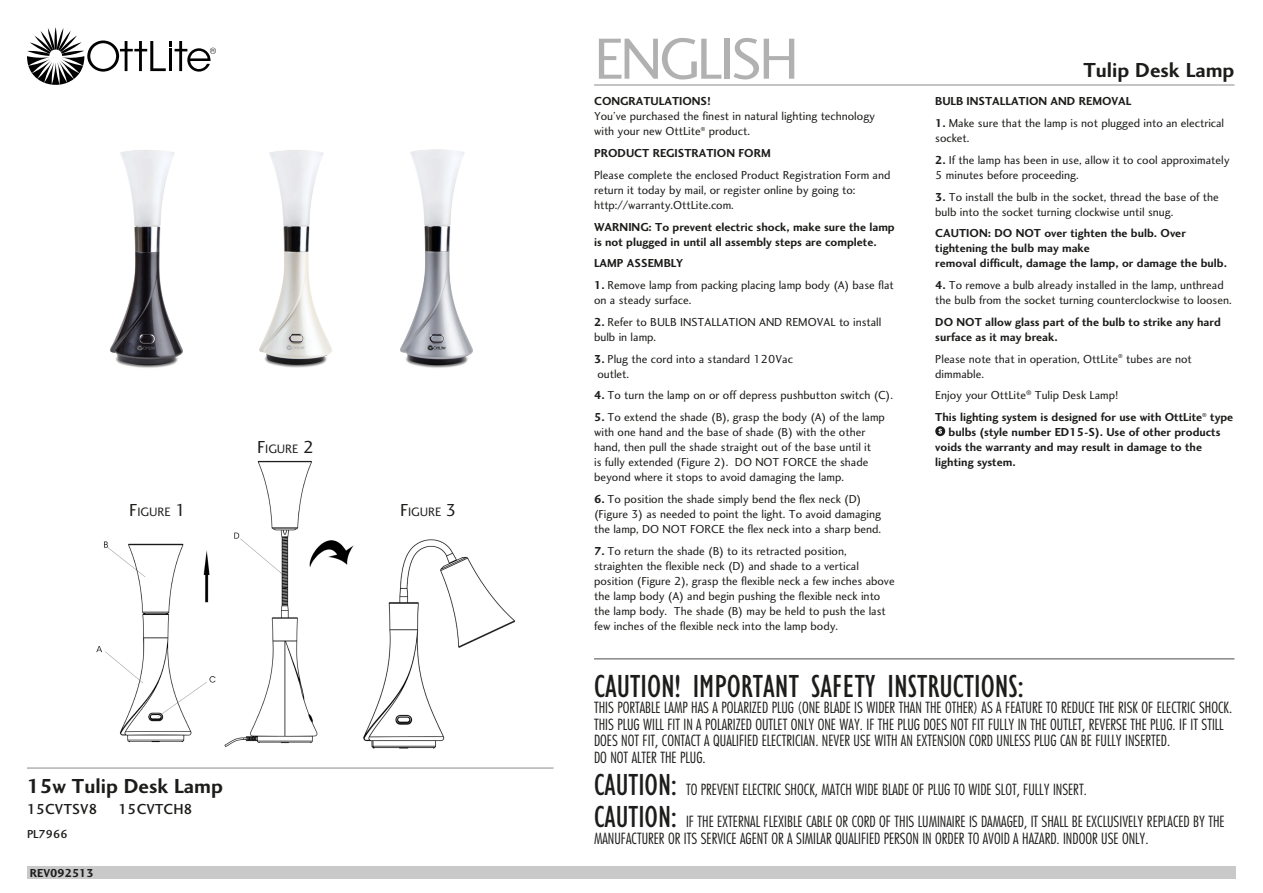
<style>
.page{position:relative;width:1263px;height:893px;background:#fff}
.page>*{position:absolute;margin:0;border:0;box-sizing:border-box;transform-origin:0 0}
.t1{font:60px "Charlotte Sans Book Plain";letter-spacing:-.05em;color:#b1b1b2}
.t2{font:condensed 33px "Gill Sans";color:#1c1c1a}
.t3{font:21px "Charlotte Sans Bold Plain";color:#1c1c1a}
.t4{font:300 condensed 15px/16.5px "Futura";color:#1c1c1a}
.t5{font:15px "Charlotte Sans Medium Plain";color:#1c1c1a}
.t6{font:12.6px "Charlotte Sans Book Plain";color:#1c1c1a}
.t7{font:12px/15px "Charlotte Sans Book Plain";color:#1c1c1a}
.t8{font:12px/15px "Charlotte Sans Bold Plain";color:#1c1c1a}
.t9{font:12px "Charlotte Sans Medium Plain";color:#1c1c1a}
.s1{font-size:18px}
.s2{font-family:"Charlotte Sans Bold Plain"}
.s3{font-family:"Gill Sans";font-weight:400;font-size:31.5px}
</style>
<div class="page">
<hr style="left:27px;top:767px;width:527px;height:2px;background:#b1b1b2">
<hr style="left:594px;top:84px;width:640px;height:2px;background:#b1b1b2">
<svg style="left:27px;top:27px;width:189px;height:58px"></svg>
<div style="left:27px;top:866px;width:1209px;height:12px;background:#c9c9ca"></div>
<svg style="left:935px;top:426px;width:10px;height:10px"></svg>
<svg style="left:938px;top:429px;width:4px;height:5px"></svg>
<hr style="left:594px;top:658px;width:640px;height:2px;background:#878788">
<img style="left:110px;top:150px;width:73px;height:218px">
<img style="left:259px;top:150px;width:73px;height:218px">
<img style="left:400px;top:149px;width:73px;height:219px">
<img style="left:96px;top:541px;width:120px;height:202px">
<img style="left:224px;top:460px;width:130px;height:287px">
<img style="left:363px;top:539px;width:153px;height:210px">
<p class="t6" style="left:129px;top:504px;width:58px"><span class="s1">F</span>IGURE <span class="s1">1</span></p>
<p class="t6" style="left:257px;top:441px;width:58px"><span class="s1">F</span>IGURE <span class="s1">2</span></p>
<p class="t6" style="left:400px;top:504px;width:58px"><span class="s1">F</span>IGURE <span class="s1">3</span></p>
<p class="t3" style="left:27px;top:774px;width:197px">15w Tulip Desk Lamp</p>
<p class="t5" style="left:27px;top:800px;width:72px">15CVTSV8</p>
<p class="t5" style="left:118px;top:800px;width:76px">15CVTCH8</p>
<p class="t9" style="left:27px;top:827px;width:42px">PL7966</p>
<p class="t8" style="left:30px;top:865px;width:66px">REV092513</p>
<p class="t1" style="left:594px;top:23px;width:207px">ENGLISH</p>
<p class="t7" style="left:594px;top:94px;width:282px"><span class="s2">CONGRATULATIONS!<br></span>You’ve purchased the finest in natural lighting technology with your new OttLite<sup>®</sup> product.</p>
<p class="t8" style="left:594px;top:145px;width:178px">PRODUCT REGISTRATION FORM</p>
<p class="t7" style="left:594px;top:167px;width:298px">Please complete the enclosed Product Registration Form and return it today by mail, or register online by going to: http://warranty.OttLite.com.</p>
<p class="t8" style="left:594px;top:219px;width:302px">WARNING: To prevent electric shock, make sure the lamp is not plugged in until all assembly steps are complete.</p>
<p class="t8" style="left:594px;top:256px;width:91px">LAMP ASSEMBLY</p>
<p class="t7" style="left:594px;top:277px;width:301px"><span class="s2">1.</span> Remove lamp from packing placing lamp body (A) base flat on a steady surface.</p>
<p class="t7" style="left:594px;top:314px;width:289px"><span class="s2">2.</span> Refer to BULB INSTALLATION AND REMOVAL to install bulb in lamp.</p>
<p class="t7" style="left:594px;top:351px;width:200px"><span class="s2">3.</span> Plug the cord into a standard 120Vac outlet.</p>
<p class="t7" style="left:594px;top:388px;width:300px"><span class="s2">4.</span> To turn the lamp on or off depress pushbutton switch (C).</p>
<p class="t7" style="left:594px;top:409px;width:292px"><span class="s2">5.</span> To extend the shade (B), grasp the body (A) of the lamp with one hand and the base of shade (B) with the other hand, then pull the shade straight out of the base until it<br>is fully extended (Figure 2). DO NOT FORCE the shade beyond where it stops to avoid damaging the lamp.</p>
<p class="t7" style="left:594px;top:491px;width:288px"><span class="s2">6.</span> To position the shade simply bend the flex neck (D) (Figure 3) as needed to point the light. To avoid damaging the lamp, DO NOT FORCE the flex neck into a sharp bend.</p>
<p class="t7" style="left:594px;top:543px;width:302px"><span class="s2">7.</span> To return the shade (B) to its retracted position, straighten the flexible neck (D) and shade to a vertical position (Figure 2), grasp the flexible neck a few inches above the lamp body (A) and begin pushing the flexible neck into the lamp body. The shade (B) may be held to push the last few inches of the flexible neck into the lamp body.</p>
<p class="t3" style="left:1083px;top:57px;width:153px">Tulip Desk Lamp</p>
<p class="t8" style="left:935px;top:94px;width:198px">BULB INSTALLATION AND REMOVAL</p>
<p class="t7" style="left:935px;top:115px;width:290px"><span class="s2">1.</span> Make sure that the lamp is not plugged into an electrical socket.</p>
<p class="t7" style="left:935px;top:152px;width:296px"><span class="s2">2.</span> If the lamp has been in use, allow it to cool approximately<br>5 minutes before proceeding.</p>
<p class="t7" style="left:935px;top:189px;width:285px"><span class="s2">3.</span> To install the bulb in the socket, thread the base of the bulb into the socket turning clockwise until snug.</p>
<p class="t8" style="left:935px;top:226px;width:293px">CAUTION: DO NOT over tighten the bulb. Over tightening the bulb may make<br>removal difficult, damage the lamp, or damage the bulb.</p>
<p class="t7" style="left:935px;top:277px;width:298px"><span class="s2">4.</span> To remove a bulb already installed in the lamp, unthread the bulb from the socket turning counterclockwise to loosen.</p>
<p class="t8" style="left:935px;top:314px;width:287px">DO NOT allow glass part of the bulb to strike any hard surface as it may break.</p>
<p class="t7" style="left:935px;top:351px;width:258px">Please note that in operation, OttLite<sup>®</sup> tubes are not dimmable.</p>
<p class="t7" style="left:935px;top:388px;width:185px">Enjoy your OttLite<sup>®</sup> Tulip Desk Lamp!</p>
<p class="t8" style="left:935px;top:409px;width:299px">This lighting system is designed for use with OttLite<sup>®</sup> type</p>
<p class="t8" style="left:948px;top:424px;width:273px">bulbs (style number ED15-S). Use of other products</p>
<p class="t8" style="left:935px;top:439px;width:268px">voids the warranty and may result in damage to the</p>
<p class="t8" style="left:935px;top:454px;width:82px">lighting system.</p>
<p class="t2" style="left:594px;top:668px;width:431px">CAUTION! IMPORTANT SAFETY INSTRUCTIONS:</p>
<p class="t4" style="left:594px;top:699px;width:640px">THIS PORTABLE LAMP HAS A POLARIZED PLUG (ONE BLADE IS WIDER THAN THE OTHER) AS A FEATURE TO REDUCE THE RISK OF ELECTRIC SHOCK.<br>THIS PLUG WILL FIT IN A POLARIZED OUTLET ONLY ONE WAY. IF THE PLUG DOES NOT FIT FULLY IN THE OUTLET, REVERSE THE PLUG. IF IT STILL DOES NOT FIT, CONTACT A QUALIFIED ELECTRICIAN. NEVER USE WITH AN EXTENSION CORD UNLESS PLUG CAN BE FULLY INSERTED.<br>DO NOT ALTER THE PLUG.</p>
<p class="t4" style="left:594px;top:781px;width:494px"><span class="s3">CAUTION:</span> TO PREVENT ELECTRIC SHOCK, MATCH WIDE BLADE OF PLUG TO WIDE SLOT, FULLY INSERT.</p>
<p class="t4" style="left:594px;top:813px;width:632px"><span class="s3">CAUTION:</span> IF THE EXTERNAL FLEXIBLE CABLE OR CORD OF THIS LUMINAIRE IS DAMAGED, IT SHALL BE EXCLUSIVELY REPLACED BY THE<br>MANUFACTURER OR ITS SERVICE AGENT OR A SIMILAR QUALIFIED PERSON IN ORDER TO AVOID A HAZARD. INDOOR USE ONLY.</p>
</div>
